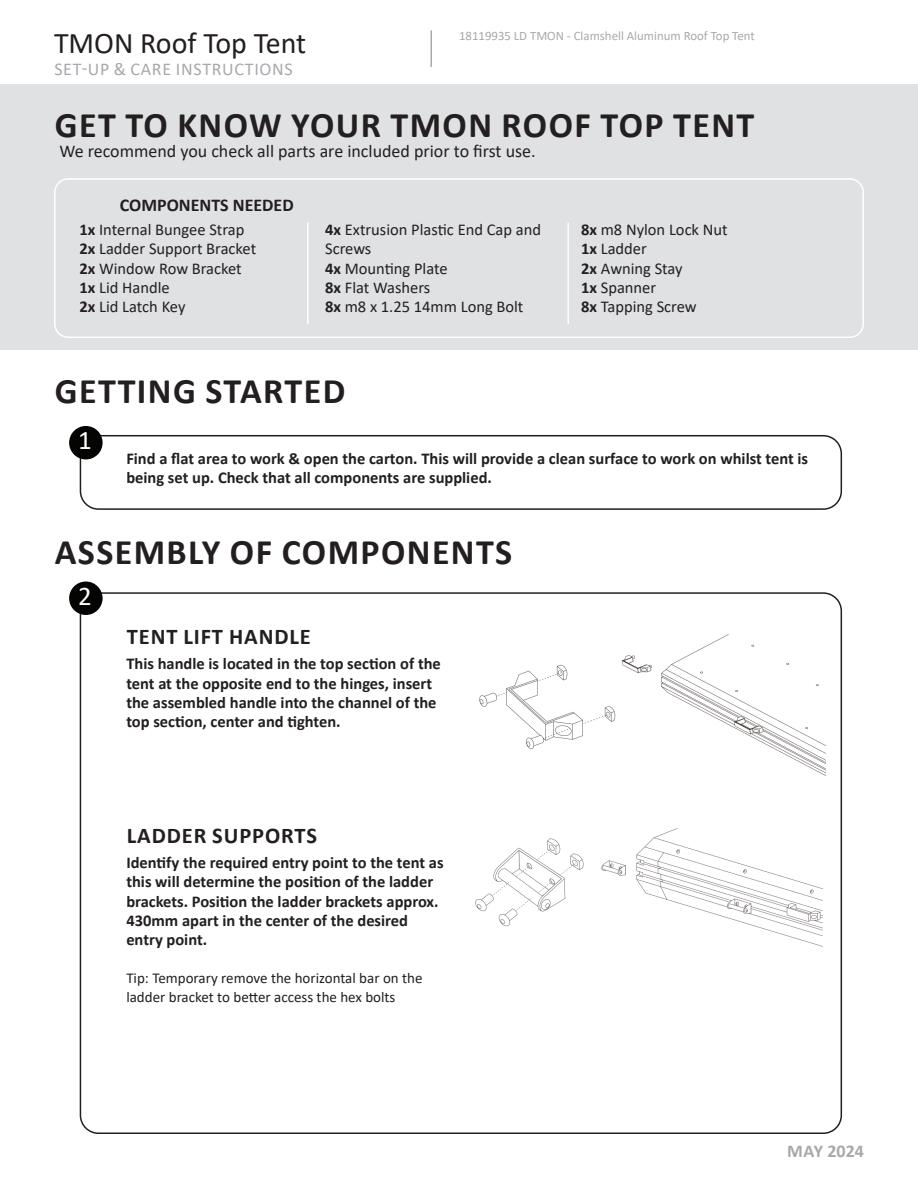
<style>
.page{position:relative;width:918px;height:1188px;background:#fff}
.page>*{position:absolute;margin:0;border:0;box-sizing:border-box;transform-origin:0 0}
.t1{font:700 36px "Calibri";letter-spacing:.04em;color:#231f20}
.t2{font:30px "Calibri";color:#231f20}
.t3{font:27px "Calibri";color:#fff}
.t4{font:700 22.5px "Calibri";letter-spacing:.04em;color:#231f20}
.t5{font:18px "Calibri";color:#231f20}
.t6{font:18px "Calibri";letter-spacing:.04em;color:#a8a9ad}
.t7{font:700 18px "Calibri";color:#231f20}
.t8{font:700 18px "Calibri";color:#a8a9ad}
.t9{font:700 16.5px/19.2px "Calibri";color:#231f20}
.t10{font:16.5px/19.2px "Calibri";color:#231f20}
.t11{font:15px/19.5px "Calibri";color:#231f20}
.t12{font:12.9px "Calibri";color:#a8a9ad}
.s1{font-weight:700}
</style>
<div class="page">
<hr style="left:430px;top:30px;width:2px;height:37px;background:#a8a9ad">
<div style="left:0;top:85px;width:918px;height:265px;background:#e0e1e3"></div>
<div style="left:54px;top:178px;width:810px;height:160px;border:2px solid #fff;border-radius:14px"></div>
<div style="left:80px;top:435px;width:762px;height:75px;border:2px solid #231f20;border-radius:18px"></div>
<div style="left:69px;top:426px;width:34px;height:33px;background:#040503;border-radius:50%"></div>
<div style="left:69px;top:582px;width:34px;height:33px;background:#040503;border-radius:50%"></div>
<hr style="left:307px;top:223px;width:2px;height:101px;background:#fff">
<hr style="left:567px;top:223px;width:2px;height:101px;background:#fff">
<img style="left:479px;top:634px;width:346px;height:142px">
<img style="left:475px;top:828px;width:348px;height:119px">
<h2 class="t2" style="left:54px;top:22px;width:254px">TMON Roof Top Tent</h2>
<p class="t6" style="left:54px;top:56px;width:240px">SET-UP &amp; CARE INSTRUCTIONS</p>
<p class="t12" style="left:459px;top:27px;width:297px">18119935 LD TMON - Clamshell Aluminum Roof Top Tent</p>
<h1 class="t1" style="left:55px;top:99px;width:701px">GET TO KNOW YOUR TMON ROOF TOP TENT</h1>
<p class="t5" style="left:59px;top:139px;width:478px">We recommend you check all parts are included prior to first use.</p>
<p class="t7" style="left:120px;top:192px;width:175px">COMPONENTS NEEDED</p>
<p class="t10" style="left:79px;top:220px;width:178px"><span class="s1">1x</span> Internal Bungee Strap<br><span class="s1">2x</span> Ladder Support Bracket<br><span class="s1">2x</span> Window Row Bracket<br><span class="s1">1x</span> Lid Handle<br><span class="s1">2x</span> Lid Latch Key</p>
<p class="t10" style="left:325px;top:220px;width:218px"><span class="s1">4x</span> Extrusion Plastic End Cap and<br>Screws<br><span class="s1">4x</span> Mounting Plate<br><span class="s1">8x</span> Flat Washers<br><span class="s1">8x</span> m8 x 1.25 14mm Long Bolt</p>
<p class="t10" style="left:581px;top:220px;width:148px"><span class="s1">8x</span> m8 Nylon Lock Nut<br><span class="s1">1x</span> Ladder<br><span class="s1">2x</span> Awning Stay<br><span class="s1">1x</span> Spanner<br><span class="s1">8x</span> Tapping Screw</p>
<h1 class="t1" style="left:55px;top:365px;width:292px">GETTING STARTED</h1>
<h3 class="t3" style="left:78px;top:422px;width:15px">1</h3>
<p class="t9" style="left:126px;top:449px;width:683px">Find a flat area to work &amp; open the carton. This will provide a clean surface to work on whilst tent is being set up. Check that all components are supplied.</p>
<h1 class="t1" style="left:55px;top:526px;width:459px">ASSEMBLY OF COMPONENTS</h1>
<h3 class="t3" style="left:78px;top:577px;width:15px">2</h3>
<h3 class="t4" style="left:127px;top:620px;width:186px">TENT LIFT HANDLE</h3>
<p class="t9" style="left:126px;top:654px;width:316px">This handle is located in the top section of the tent at the opposite end to the hinges, insert the assembled handle into the channel of the top section, center and tighten.</p>
<h3 class="t4" style="left:127px;top:819px;width:192px">LADDER SUPPORTS</h3>
<p class="t9" style="left:126px;top:853px;width:319px">Identify the required entry point to the tent as this will determine the position of the ladder brackets. Position the ladder brackets approx.<br>430mm apart in the center of the desired entry point.</p>
<p class="t11" style="left:126px;top:968px;width:298px">Tip: Temporary remove the horizontal bar on the ladder bracket to better access the hex bolts</p>
<p class="t8" style="left:787px;top:1139px;width:78px">MAY 2024</p>
</div>
